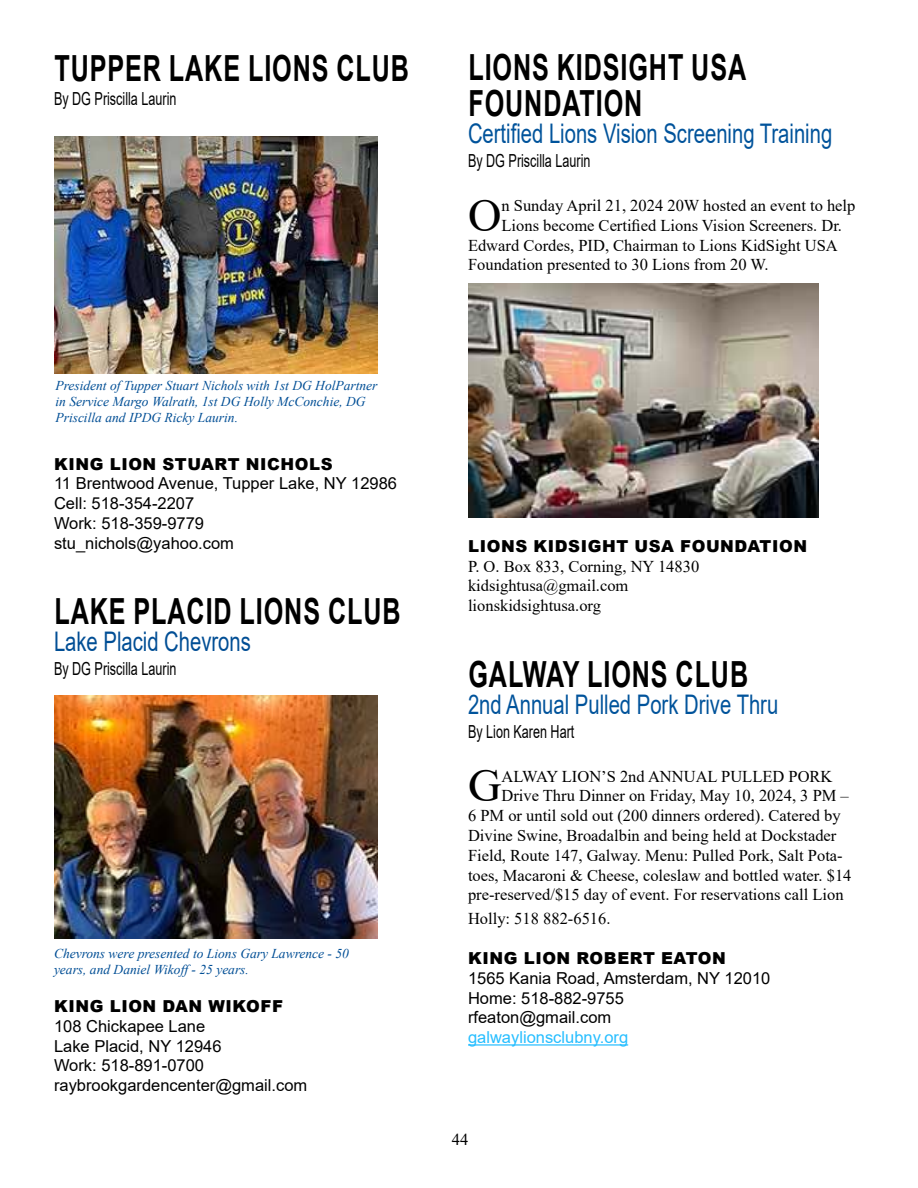
<style>
.page{position:relative;width:918px;height:1188px;background:#fff}
.page>*{position:absolute;margin:0;border:0;box-sizing:border-box;transform-origin:0 0}
.Title_2{font:46.35px "Times New Roman";color:#000}
.Title_2-2{font:700 36px/36px "Arial";letter-spacing:.035em;color:#000;scale:.7 1}
.Title_2-3{font:27px "Arial";color:#00539b;scale:.75 1}
.Title_2-4{font:27px "Arial";color:#004e95;scale:.75 1}
.Title_2-5{font:18px "Arial";color:#000;scale:.7 1}
.Title_2-6{font:16.5px "Times New Roman";color:#000}
.Title_2-7{font:16.5px "Arial";color:#000}
.Title_2-8{font:900 16.5px "Arial";letter-spacing:.035em;color:#000}
.Title_2-9{font:16.5px "Arial";color:#26beff}
.Paragraph_Style_1{font:italic 13.5px/16.2px "Times New Roman";color:#004e95}
</style>
<div class="page">
<img style="left:54px;top:136px;width:324px;height:238px">
<img style="left:54px;top:696px;width:324px;height:243px">
<hr style="left:468px;top:1044px;width:160px;height:2px;background:#26beff">
<img style="left:468px;top:284px;width:351px;height:233px">
<p class="Title_2-2" style="left:54px;top:51px;width:508px">TUPPER LAKE LIONS CLUB</p>
<p class="Title_2-5" style="left:54px;top:86px;width:176px">By DG Priscilla Laurin</p>
<p class="Paragraph_Style_1" style="left:56px;top:377px;width:324px">President of Tupper Stuart Nichols with 1st DG HolPartner in Service Margo Walrath, 1st DG Holly McConchie, DG<br>Priscilla and IPDG Ricky Laurin.</p>
<p class="Title_2-8" style="left:54px;top:452px;width:280px">KING LION STUART NICHOLS</p>
<p class="Title_2-7" style="left:54px;top:472px;width:345px">11 Brentwood Avenue, Tupper Lake, NY 12986</p>
<p class="Title_2-7" style="left:54px;top:492px;width:142px">Cell: 518-354-2207</p>
<p class="Title_2-7" style="left:54px;top:512px;width:152px">Work: 518-359-9779</p>
<p class="Title_2-7" style="left:54px;top:532px;width:181px">stu_nichols@yahoo.com</p>
<p class="Title_2-2" style="left:54px;top:594px;width:496px">LAKE PLACID LIONS CLUB</p>
<p class="Title_2-4" style="left:54px;top:623px;width:264px">Lake Placid Chevrons</p>
<p class="Title_2-5" style="left:54px;top:657px;width:176px">By DG Priscilla Laurin</p>
<p class="Paragraph_Style_1" style="left:54px;top:945px;width:296px">Chevrons were presented to Lions Gary Lawrence - 50 years, and Daniel Wikoff- 25 years.</p>
<p class="Title_2-8" style="left:54px;top:994px;width:230px">KING LION DAN WIKOFF</p>
<p class="Title_2-7" style="left:54px;top:1015px;width:153px">108 Chickapee Lane</p>
<p class="Title_2-7" style="left:54px;top:1034px;width:169px">Lake Placid, NY 12946</p>
<p class="Title_2-7" style="left:54px;top:1054px;width:152px">Work: 518-891-0700</p>
<p class="Title_2-7" style="left:54px;top:1074px;width:255px">raybrookgardencenter@gmail.com</p>
<p class="Title_2-2" style="left:468px;top:50px;width:398px">LIONS KIDSIGHT USA<br>FOUNDATION</p>
<p class="Title_2-3" style="left:468px;top:115px;width:487px">Certified Lions Vision Screening Training</p>
<p class="Title_2-5" style="left:468px;top:148px;width:176px">By DG Priscilla Laurin</p>
<p class="Title_2" style="left:468px;top:183px;width:35px">O</p>
<p class="Title_2-6" style="left:502px;top:194px;width:355px">n Sunday April 21, 2024 20W hosted an event to help</p>
<p class="Title_2-6" style="left:502px;top:214px;width:342px">Lions become Certified Lions Vision Screeners. Dr.</p>
<p class="Title_2-6" style="left:468px;top:233px;width:371px">Edward Cordes, PID, Chairman to Lions KidSight USA</p>
<p class="Title_2-6" style="left:468px;top:253px;width:302px">Foundation presented to 30 Lions from 20 W.</p>
<p class="Title_2-8" style="left:468px;top:534px;width:340px">LIONS KIDSIGHT USA FOUNDATION</p>
<p class="Title_2-6" style="left:468px;top:554px;width:233px">P. O. Box 833, Corning, NY 14830</p>
<p class="Title_2-6" style="left:468px;top:574px;width:162px">kidsightusa@gmail.com</p>
<p class="Title_2-6" style="left:468px;top:594px;width:135px">lionskidsightusa.org</p>
<p class="Title_2-2" style="left:468px;top:657px;width:401px">GALWAY LIONS CLUB</p>
<p class="Title_2-3" style="left:468px;top:686px;width:415px">2nd Annual Pulled Pork Drive Thru</p>
<p class="Title_2-5" style="left:468px;top:719px;width:154px">By Lion Karen Hart</p>
<p class="Title_2" style="left:468px;top:753px;width:35px">G</p>
<p class="Title_2-6" style="left:502px;top:764px;width:333px">ALWAY LION’S 2nd ANNUAL PULLED PORK</p>
<p class="Title_2-6" style="left:502px;top:784px;width:349px">Drive Thru Dinner on Friday, May 10, 2024, 3 PM –</p>
<p class="Title_2-6" style="left:468px;top:804px;width:374px">6 PM or until sold out (200 dinners ordered). Catered by</p>
<p class="Title_2-6" style="left:468px;top:824px;width:370px">Divine Swine, Broadalbin and being held at Dockstader</p>
<p class="Title_2-6" style="left:468px;top:844px;width:376px">Field, Route 147, Galway. Menu: Pulled Pork, Salt Pota-</p>
<p class="Title_2-6" style="left:468px;top:863px;width:385px">toes, Macaroni &amp; Cheese, coleslaw and bottled water. $14</p>
<p class="Title_2-6" style="left:468px;top:883px;width:377px">pre-reserved/$15 day of event. For reservations call Lion</p>
<p class="Title_2-6" style="left:468px;top:907px;width:144px">Holly: 518 882-6516.</p>
<p class="Title_2-8" style="left:468px;top:946px;width:259px">KING LION ROBERT EATON</p>
<p class="Title_2-7" style="left:468px;top:967px;width:304px">1565 Kania Road, Amsterdam, NY 12010</p>
<p class="Title_2-7" style="left:468px;top:986px;width:157px">Home: 518-882-9755</p>
<p class="Title_2-7" style="left:468px;top:1006px;width:145px">rfeaton@gmail.com</p>
<p class="Title_2-9" style="left:468px;top:1026px;width:162px">galwaylionsclubny.org</p>
<p class="Title_2-6" style="left:452px;top:1128px;width:18px">44</p>
</div>
